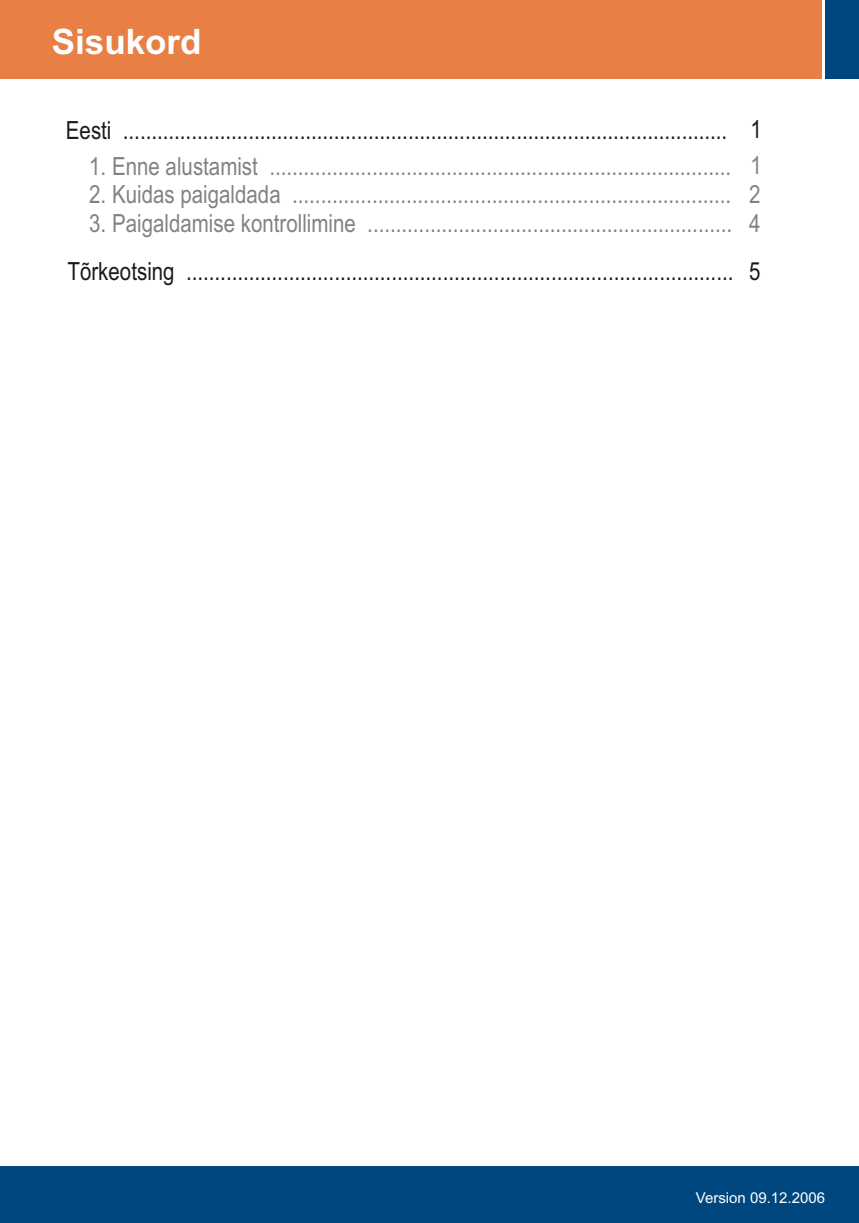
<style>
.page{position:relative;width:859px;height:1223px;background:#fff}
.page>*{position:absolute;margin:0;border:0;box-sizing:border-box;transform-origin:0 0}
.t1{font:700 35px "Arial";color:#fff}
.t2{font:25px/28.8px "Arial Narrow";color:#828282;text-align:justify}
.t3{font:25px "Arial Narrow";color:#1f1a17}
.t4{font:15px "Arial";color:#fff}
</style>
<div class="page">
<div style="left:0;top:1166px;width:859px;height:56px;background:#004780"></div>
<div style="left:0;top:0;width:822px;height:79px;background:#e88045"></div>
<div style="left:825px;top:0;width:34px;height:79px;background:#004780"></div>
<h1 class="t1" style="left:52px;top:28px;width:151px">Sisukord</h1>
<p class="t3" style="left:750px;top:120px;width:13px">1</p>
<p class="t2" style="left:749px;top:153px;width:14px">1<br>2<br>4</p>
<p class="t3" style="left:68px;top:262px;width:694px">Tõrkeotsing ................................................................................................ 5</p>
<p class="t3" style="left:66px;top:121px;width:663px">Eesti ..........................................................................................................</p>
<p class="t2" style="left:89px;top:154px;width:170px">1. Enne alustamist</p>
<p class="t2" style="left:89px;top:182px;width:643px">2. Kuidas paigaldada .............................................................................</p>
<p class="t2" style="left:89px;top:211px;width:644px">3. Paigaldamise kontrollimine ................................................................</p>
<p class="t2" style="left:269px;top:154px;width:463px">.................................................................................</p>
<p class="t4" style="left:696px;top:1192px;width:131px">Version 09.12.2006</p>
</div>
